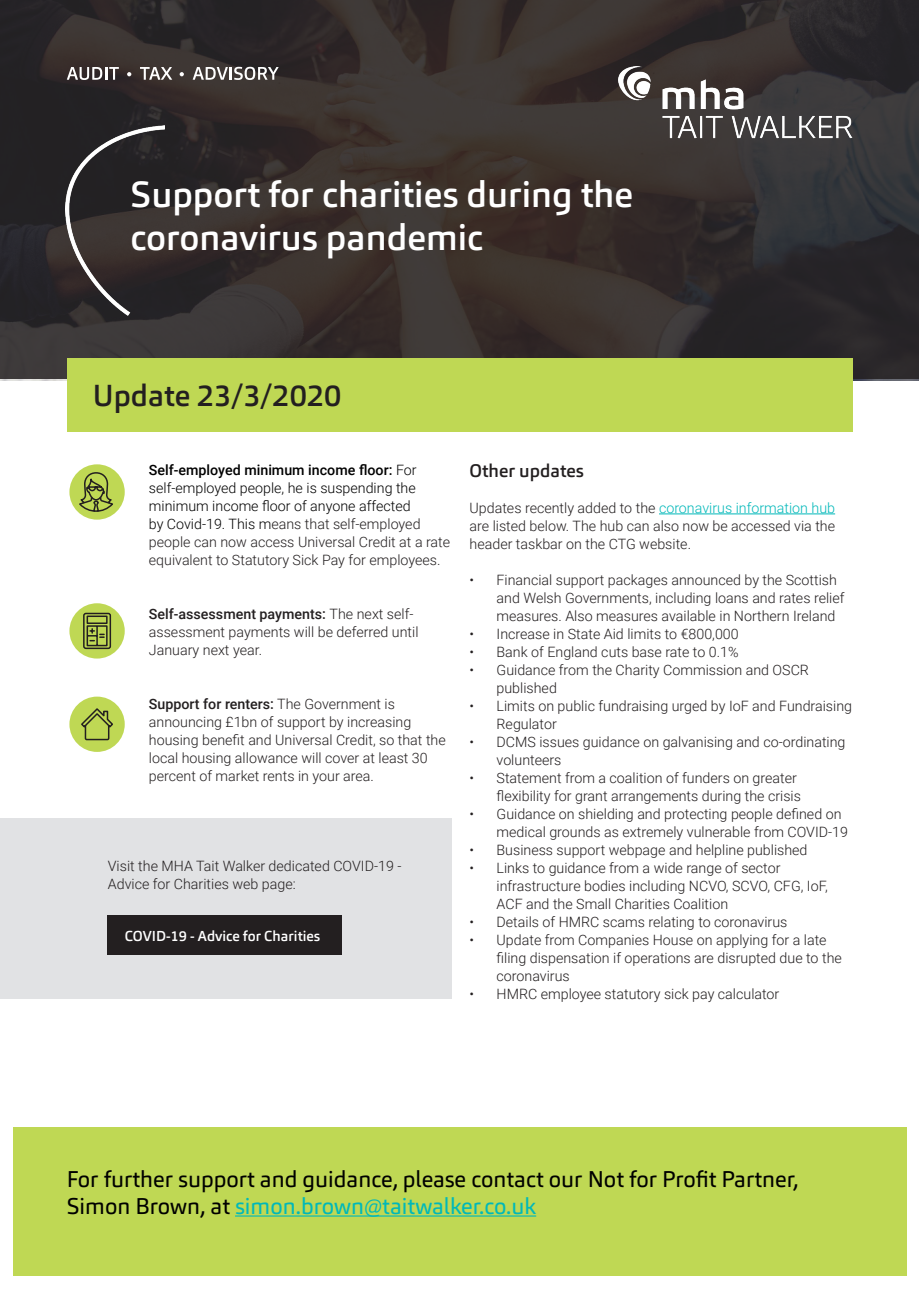
<style>
.page{position:relative;width:919px;height:1289px;background:#fff}
.page>*{position:absolute;margin:0;border:0;box-sizing:border-box;transform-origin:0 0}
.t1{font:500 36px/43.2px "Carnac";color:#fff}
.t2{font:500 30px "Carnac";color:#231f20}
.t3{font:22.5px/27px "Carnac";color:#000}
.t4{font:500 18px "Carnac";color:#231f20}
.t5{font:300 14.25px/18px "Roboto";color:#231f20}
.t6{font:500 14.25px "Carnac";color:#fff}
.s1{font-weight:500;color:#000}
.s2{color:#000}
.s3{font-weight:500}
.s4{color:#00b8b9}
</style>
<div class="page">
<svg style="left:0;top:0;width:918px;height:378px;background:#342e2d"></svg>
<img style="left:66px;top:126px;width:99px;height:190px">
<div style="left:67px;top:358px;width:785px;height:74px;background:#bfd854"></div>
<hr style="left:659px;top:513px;width:176px;height:1px;background:#00b8b9">
<div style="left:13px;top:1127px;width:893px;height:149px;background:#bfd854"></div>
<hr style="left:235px;top:1215px;width:301px;height:1px;background:#00b8b9">
<img style="left:618px;top:67px;width:234px;height:79px">
<svg style="left:67px;top:67px;width:52px;height:13px"></svg>
<svg style="left:140px;top:67px;width:32px;height:13px"></svg>
<svg style="left:193px;top:67px;width:86px;height:13px"></svg>
<svg style="left:127px;top:72px;width:4px;height:4px"></svg>
<svg style="left:180px;top:72px;width:4px;height:4px"></svg>
<div style="left:69px;top:464px;width:56px;height:55px;background:#bfd854;border-radius:50%"></div>
<div style="left:69px;top:603px;width:56px;height:55px;background:#bfd854;border-radius:50%"></div>
<div style="left:69px;top:696px;width:56px;height:56px;background:#bfd854;border-radius:50%"></div>
<svg style="left:81px;top:708px;width:32px;height:33px"></svg>
<svg style="left:77px;top:464px;width:38px;height:56px"></svg>
<svg style="left:83px;top:612px;width:29px;height:38px"></svg>
<div style="left:0;top:818px;width:451px;height:181px;background:#e1e2e4"></div>
<div style="left:108px;top:915px;width:234px;height:40px;background:#231f20"></div>
<p class="t1" style="left:131px;top:173px;width:504px">Support for charities during the coronavirus pandemic</p>
<p class="t2" style="left:93px;top:376px;width:250px">Update 23/3/2020</p>
<p class="t5" style="left:149px;top:460px;width:303px"><span class="s1">Self-employed minimum income floor:</span> <span class="s2">For self-employed people, he is suspending the minimum income floor of anyone affected<br>by Covid-19. This m</span>eans that self-employed people can now access Universal Credit at a rate equivalent to Statutory Sick Pay for employees.</p>
<p class="t5" style="left:149px;top:604px;width:271px"><span class="s3">Self-assessment payments:</span> The next self&shy;assessment payments will be deferred until<br>January next year.</p>
<p class="t5" style="left:149px;top:694px;width:298px"><span class="s3">Support for renters:</span> The Government is announcing £1bn of support by increasing housing benefit and Universal Credit, so that the local housing allowance will cover at least 30 percent of market rents in your area.</p>
<p class="t5" style="left:108px;top:856px;width:295px">Visit the MHA Tait Walker dedicated COVID-19 -<br>Advice for Charities web page:</p>
<p class="t6" style="left:125px;top:926px;width:197px">COVID-19 - Advice for Charities</p>
<p class="t4" style="left:469px;top:459px;width:116px">Other updates</p>
<p class="t5" style="left:469px;top:498px;width:367px;text-align:justify">Updates recently added to the <span class="s4">coronavirus information hub </span>are listed below. The hub can also now be accessed via the header taskbar on the CTG website.</p>
<p class="t5" style="left:496px;top:570px;width:349px;text-indent:-27px">• Financial support packages announced by the Scottish and Welsh Governments, including loans and rates relief measures. Also measures available in Northern Ireland</p>
<p class="t5" style="left:469px;top:624px;width:271px">• Increase in State Aid limits to €800,000</p>
<p class="t5" style="left:469px;top:642px;width:270px">• Bank of England cuts base rate to 0.1%</p>
<p class="t5" style="left:496px;top:660px;width:314px;text-indent:-27px">• Guidance from the Charity Commission and OSCR published</p>
<p class="t5" style="left:496px;top:696px;width:357px;text-indent:-27px">• Limits on public fundraising urged by IoF and Fundraising<br>Regulator</p>
<p class="t5" style="left:496px;top:732px;width:350px;text-indent:-27px">• DCMS issues guidance on galvanising and co-ordinating volunteers</p>
<p class="t5" style="left:469px;top:768px;width:333px;text-align:right">• Statement from a coalition of funders on greater flexibility for grant arrangements during the crisis</p>
<p class="t5" style="left:496px;top:804px;width:353px;text-indent:-27px">• Guidance on shielding and protecting people defined on medical grounds as extremely vulnerable from COVID-19</p>
<p class="t5" style="left:469px;top:840px;width:339px">• Business support webpage and helpline published</p>
<p class="t5" style="left:496px;top:858px;width:333px;text-indent:-27px">• Links to guidance from a wide range of sector infrastructure bodies including NCVO, SCVO, CFG, IoF,<br>ACF and the Small Charities Coalition</p>
<p class="t5" style="left:469px;top:912px;width:319px">• Details of HMRC scams relating to coronavirus</p>
<p class="t5" style="left:496px;top:930px;width:347px;text-indent:-27px">• Update from Companies House on applying for a late filing dispensation if operations are disrupted due to the coronavirus</p>
<p class="t5" style="left:469px;top:984px;width:311px">• HMRC employee statutory sick pay calculator</p>
<p class="t3" style="left:67px;top:1165px;width:733px">For further support and guidance, please contact our Not for Profit Partner,<br>Simon Brown, at <span class="s4">simon.brown@taitwalker.co.uk</span></p>
</div>
